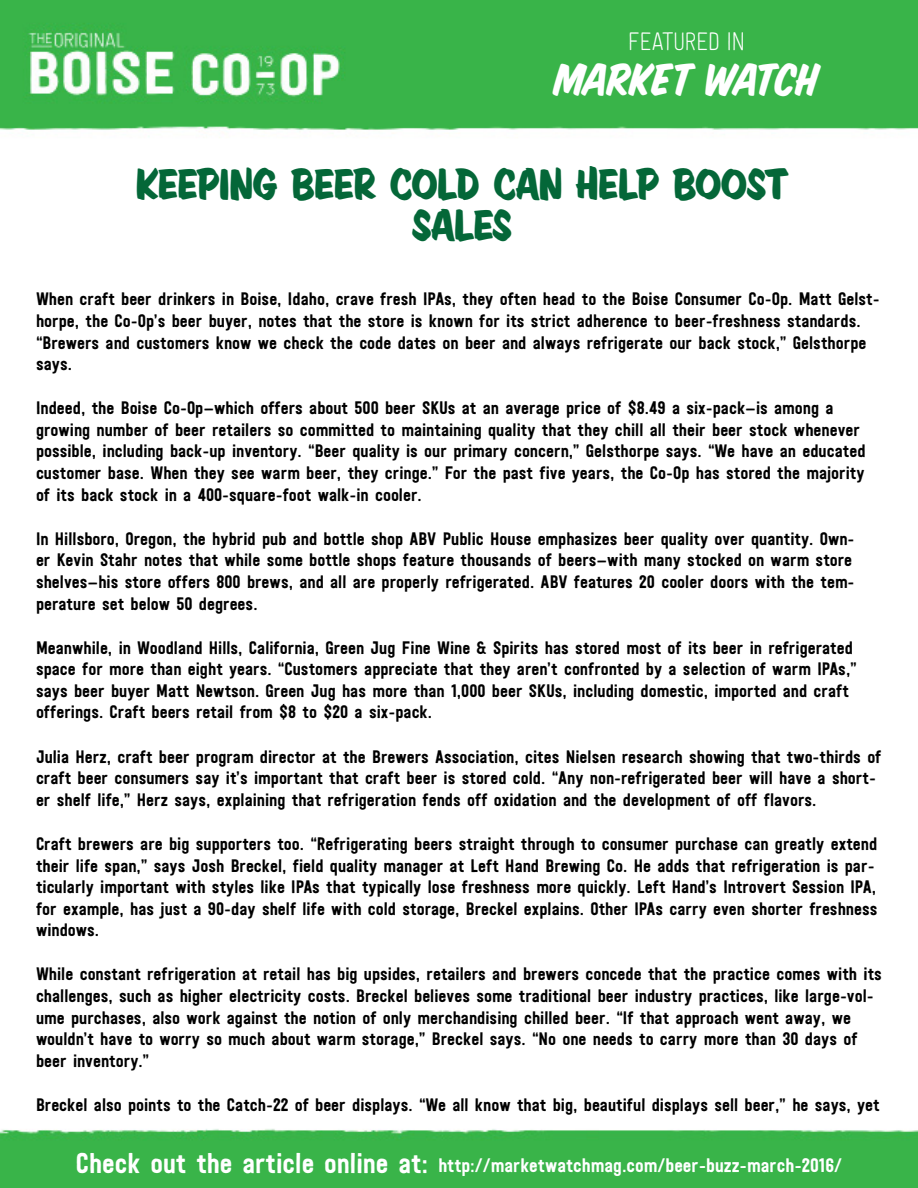
<style>
.page{position:relative;width:918px;height:1188px;background:#fff}
.page>*{position:absolute;margin:0;border:0;box-sizing:border-box;transform-origin:0 0}
.t1{font:49.5px "Sign Painter House Slant";letter-spacing:-.015em;color:#fff}
.t2{font:48px/40.5px "Sign Painter House Showcard";color:#046738;text-align:center}
.t3{font:30px "Festivo LC Mini";color:#fff}
.t4{font:19.5px "Festivo LC Basic";color:#fff}
.t5{font:18px/21.6px "Festivo LC Basic";color:#000}
.s1{font-size:28.5px}
</style>
<div class="page">
<img style="left:0;top:0;width:918px;height:1188px">
<h3 class="t3" style="left:628px;top:26px;width:118px">FEATURED IN</h3>
<h1 class="t1" style="left:554px;top:57px;width:266px">MARKET WATCH</h1>
<h2 class="t2" style="left:136px;top:162px;width:654px">KEEPING BEER COLD CAN HELP BOOST<br>SALES</h2>
<p class="t5" style="left:36px;top:288px;width:845px">When craft beer drinkers in Boise, Idaho, crave fresh IPAs, they often head to the Boise Consumer Co-Op. Matt Gelst&shy;horpe, the Co-Op’s beer buyer, notes that the store is known for its strict adherence to beer-freshness standards. “Brewers and customers know we check the code dates on beer and always refrigerate our back stock,” Gelsthorpe says.</p>
<p class="t5" style="left:36px;top:397px;width:831px">Indeed, the Boise Co-Op—which offers about 500 beer SKUs at an average price of $8.49 a six-pack—is among a growing number of beer retailers so committed to maintaining quality that they chill all their beer stock whenever possible, including back-up inventory. “Beer quality is our primary concern,” Gelsthorpe says. “We have an educated customer base. When they see warm beer, they cringe.” For the past five years, the Co-Op has stored the majority of its back stock in a 400-square-foot walk-in cooler.</p>
<p class="t5" style="left:36px;top:527px;width:820px">In Hillsboro, Oregon, the hybrid pub and bottle shop ABV Public House emphasizes beer quality over quantity. Own&shy;er Kevin Stahr notes that while some bottle shops feature thousands of beers—with many stocked on warm store shelves—his store offers 800 brews, and all are properly refrigerated. ABV features 20 cooler doors with the tem&shy;perature set below 50 degrees.</p>
<p class="t5" style="left:36px;top:636px;width:822px">Meanwhile, in Woodland Hills, California, Green Jug Fine Wine &amp; Spirits has stored most of its beer in refrigerated space for more than eight years. “Customers appreciate that they aren’t confronted by a selection of warm IPAs,” says beer buyer Matt Newtson. Green Jug has more than 1,000 beer SKUs, including domestic, imported and craft offerings. Craft beers retail from $8 to $20 a six-pack.</p>
<p class="t5" style="left:36px;top:745px;width:847px">Julia Herz, craft beer program director at the Brewers Association, cites Nielsen research showing that two-thirds of craft beer consumers say it’s important that craft beer is stored cold. “Any non-refrigerated beer will have a short&shy;er shelf life,” Herz says, explaining that refrigeration fends off oxidation and the development of off flavors.</p>
<p class="t5" style="left:36px;top:832px;width:843px">Craft brewers are big supporters too. “Refrigerating beers straight through to consumer purchase can greatly extend their life span,” says Josh Breckel, field quality manager at Left Hand Brewing Co. He adds that refrigeration is par&shy;ticularly important with styles like IPAs that typically lose freshness more quickly. Left Hand’s Introvert Session IPA, for example, has just a 90-day shelf life with cold storage, Breckel explains. Other IPAs carry even shorter freshness windows.</p>
<p class="t5" style="left:36px;top:963px;width:847px">While constant refrigeration at retail has big upsides, retailers and brewers concede that the practice comes with its challenges, such as higher electricity costs. Breckel believes some traditional beer industry practices, like large-vol&shy;ume purchases, also work against the notion of only merchandising chilled beer. “If that approach went away, we wouldn’t have to worry so much about warm storage,” Breckel says. “No one needs to carry more than 30 days of beer inventory.”</p>
<p class="t5" style="left:36px;top:1093px;width:845px">Breckel also points to the Catch-22 of beer displays. “We all know that big, beautiful displays sell beer,” he says, yet</p>
<p class="t4" style="left:76px;top:1153px;width:768px"><span class="s1">Check out the article online at:</span> http://marketwatchmag.com/beer-buzz-march-2016/</p>
</div>
